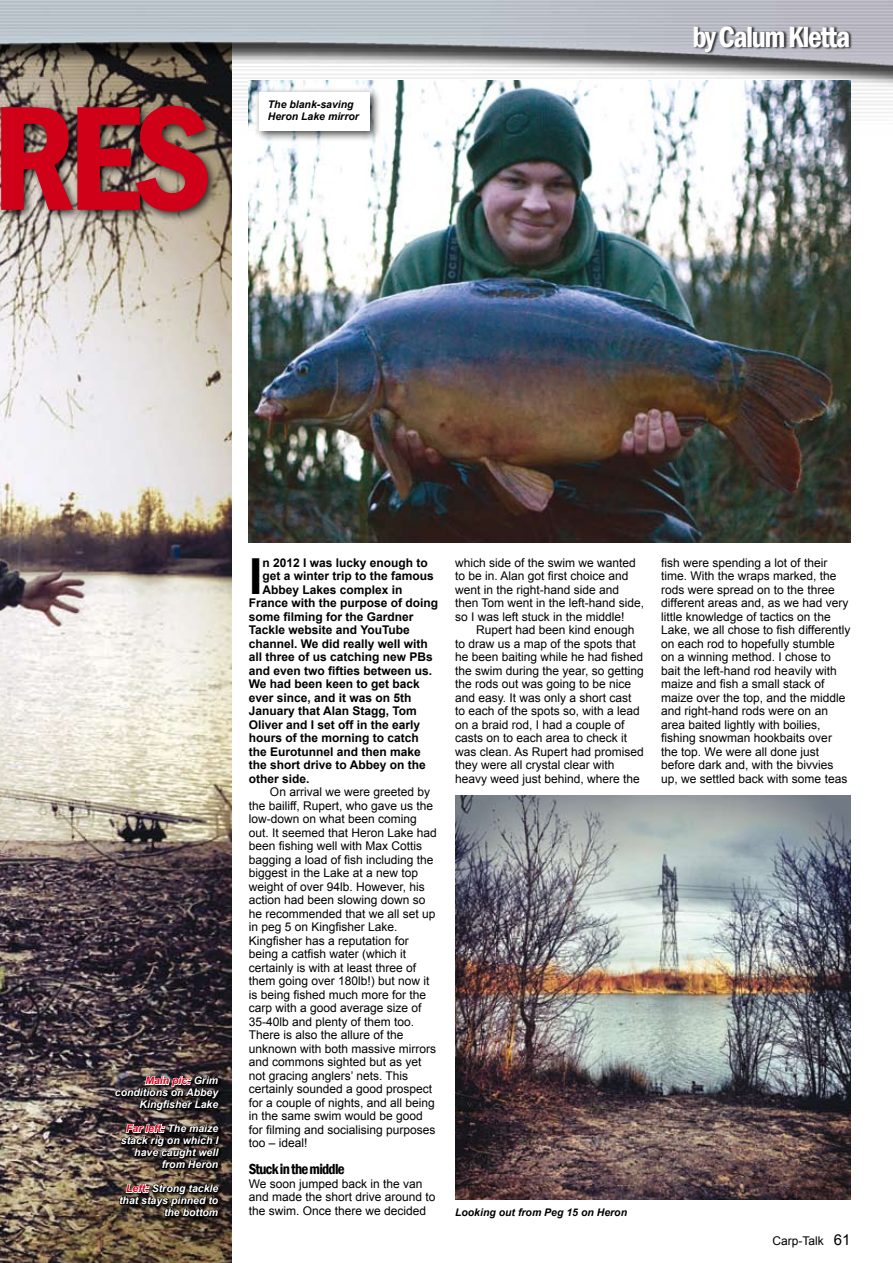
<style>
.page{position:relative;width:893px;height:1263px;background:#fff}
.page>*{position:absolute;margin:0;border:0;box-sizing:border-box;transform-origin:0 0}
.t1{font:600 condensed 153.9px "Franklin Gothic";color:#d10019}
.t2{font:700 49.65px "Arial";color:#000}
.t3{font:600 condensed 30px "Franklin Gothic";letter-spacing:-.05em;color:#fff}
.t4{font:600 condensed 15px "Franklin Gothic";letter-spacing:-.05em;color:#000}
.t5{font:12px/13.5px "Arial";color:#000}
.t6{font:700 12px "Arial";color:#000}
.t7{font:italic 700 10.5px/12px "Arial";color:#fff;text-align:right}
.t8{font:italic 700 10.5px/12px "Arial";color:#000}
.s1{color:#d10019}
.s2{font-size:15px}
</style>
<div class="page">
<img style="left:0;top:149px;width:232px;height:1114px">
<img style="left:0;top:0;width:893px;height:149px">
<div style="left:693px;top:26px;width:159px;height:28px;background:#000;opacity:.75"></div>
<div style="left:0;top:100px;width:218px;height:122px;background:#000;opacity:.75"></div>
<img style="left:249px;top:81px;width:601px;height:462px">
<img style="left:455px;top:796px;width:395px;height:403px">
<div style="left:254px;top:87px;width:127px;height:54px;background:#000;opacity:.75"></div>
<div style="left:259px;top:92px;width:111px;height:38px;background:#fff"></div>
<div style="left:115px;top:1075px;width:108px;height:145px;background:#000;opacity:.75"></div>
<svg style="left:114px;top:1065px;width:108px;height:47px"></svg>
<svg style="left:118px;top:1122px;width:103px;height:96px"></svg>
<h1 class="t1" style="left:-9px;top:56px;width:222px">res</h1>
<p class="t8" style="left:268px;top:99px;width:93px">The blank-saving<br>Heron Lake mirror</p>
<h3 class="t3" style="left:692px;top:16px;width:159px">by Calum Kletta</h3>
<p class="t7" style="left:115px;top:1075px;width:105px"><span class="s1">Main pic:</span> Grim conditions on Abbey<br>Kingfisher Lake</p>
<p class="t7" style="left:121px;top:1123px;width:99px"><span class="s1">Far left:</span> The maize stack rig on which I have caught well from Heron</p>
<p class="t7" style="left:119px;top:1183px;width:101px"><span class="s1">Left:</span> Strong tackle that stays pinned to the bottom</p>
<h2 class="t2" style="left:249px;top:543px;width:15px">I</h2>
<p class="t6" style="left:263px;top:555px;width:167px">n 2012 I was lucky enough to</p>
<p class="t6" style="left:263px;top:568px;width:173px">get a winter trip to the famous</p>
<p class="t6" style="left:263px;top:582px;width:142px">Abbey Lakes complex in</p>
<p class="t6" style="left:249px;top:595px;width:191px">France with the purpose of doing</p>
<p class="t6" style="left:249px;top:609px;width:166px">some filming for the Gardner</p>
<p class="t6" style="left:249px;top:622px;width:163px">Tackle website and YouTube</p>
<p class="t6" style="left:249px;top:636px;width:181px">channel. We did really well with</p>
<p class="t6" style="left:249px;top:649px;width:186px">all three of us catching new PBs</p>
<p class="t6" style="left:249px;top:663px;width:185px">and even two fifties between us.</p>
<p class="t6" style="left:249px;top:676px;width:173px">We had been keen to get back</p>
<p class="t6" style="left:249px;top:690px;width:164px">ever since, and it was on 5th</p>
<p class="t6" style="left:249px;top:703px;width:170px">January that Alan Stagg, Tom</p>
<p class="t6" style="left:249px;top:717px;width:173px">Oliver and I set off in the early</p>
<p class="t6" style="left:249px;top:730px;width:172px">hours of the morning to catch</p>
<p class="t6" style="left:249px;top:744px;width:174px">the Eurotunnel and then make</p>
<p class="t6" style="left:249px;top:757px;width:178px">the short drive to Abbey on the</p>
<p class="t6" style="left:249px;top:771px;width:62px">other side.</p>
<p class="t5" style="left:249px;top:785px;width:190px;text-indent:21px">On arrival we were greeted by the bailiff, Rupert, who gave us the low-down on what been coming out. It seemed that Heron Lake had been fishing well with Max Cottis bagging a load of fish including the biggest in the Lake at a new top weight of over 94lb. However, his action had been slowing down so he recommended that we all set up in peg 5 on Kingfisher Lake.<br>Kingfisher has a reputation for being a catfish water (which it certainly is with at least three of them going over 180lb!) but now it is being fished much more for the carp with a good average size of<br>35-40lb and plenty of them too.<br>There is also the allure of the unknown with both massive mirrors and commons sighted but as yet not gracing anglers’ nets. This certainly sounded a good prospect for a couple of nights, and all being in the same swim would be good for filming and socialising purposes too – ideal!</p>
<p class="t4" style="left:249px;top:1159px;width:97px">Stuck in the middle</p>
<p class="t5" style="left:249px;top:1177px;width:188px">We soon jumped back in the van and made the short drive around to the swim. Once there we decided</p>
<p class="t5" style="left:455px;top:556px;width:191px">which side of the swim we wanted to be in. Alan got first choice and went in the right-hand side and then Tom went in the left-hand side, so I was left stuck in the middle!</p>
<p class="t5" style="left:455px;top:623px;width:190px;text-indent:21px">Rupert had been kind enough to draw us a map of the spots that he been baiting while he had fished the swim during the year, so getting the rods out was going to be nice and easy. It was only a short cast to each of the spots so, with a lead on a braid rod, I had a couple of casts on to each area to check it was clean. As Rupert had promised they were all crystal clear with heavy weed just behind, where the</p>
<p class="t8" style="left:455px;top:1206px;width:174px">Looking out from Peg 15 on Heron</p>
<p class="t5" style="left:661px;top:556px;width:191px">fish were spending a lot of their time. With the wraps marked, the rods were spread on to the three different areas and, as we had very little knowledge of tactics on the<br>Lake, we all chose to fish differently on each rod to hopefully stumble on a winning method. I chose to bait the left-hand rod heavily with maize and fish a small stack of maize over the top, and the middle and right-hand rods were on an area baited lightly with boilies, fishing snowman hookbaits over the top. We were all done just before dark and, with the bivvies up, we settled back with some teas</p>
<p class="t5" style="left:772px;top:1234px;width:80px">Carp-Talk <span class="s2">61</span></p>
</div>
